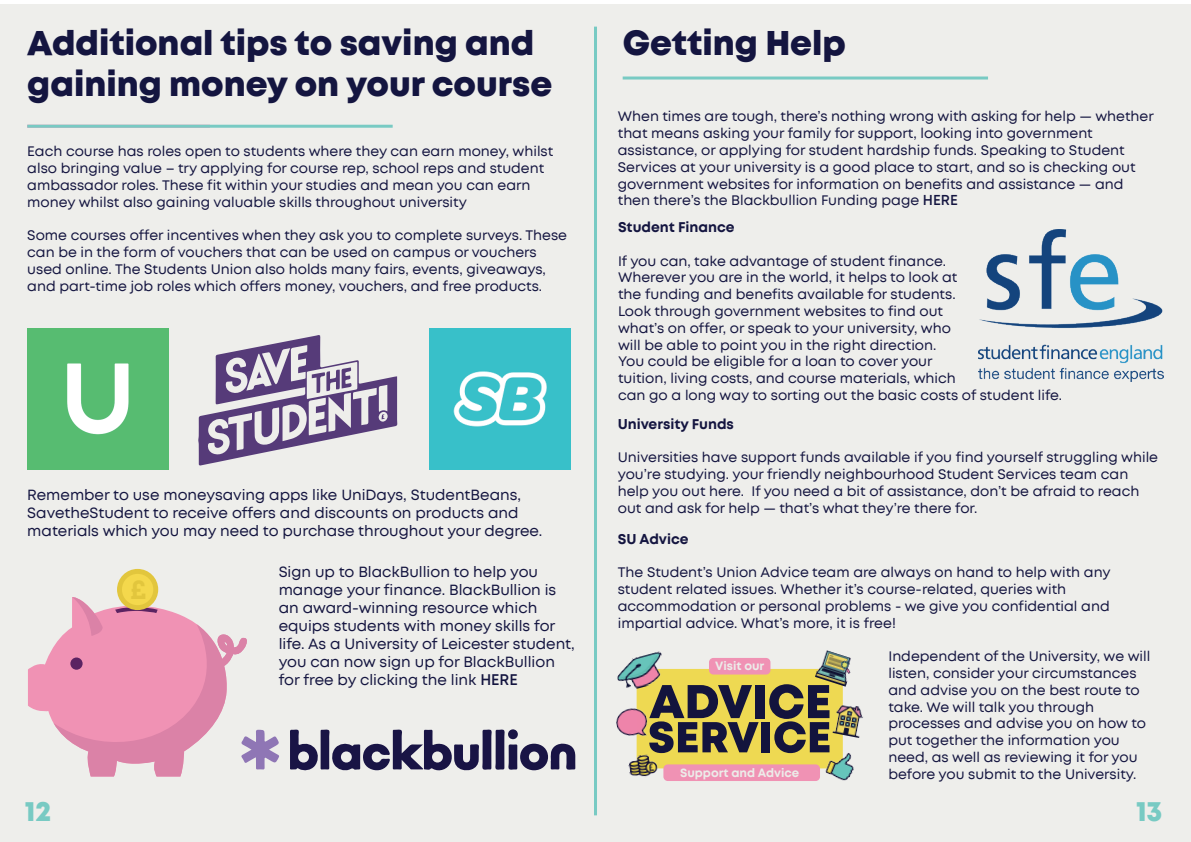
<style>
.page{position:relative;width:1191px;height:842px;background:#fff}
.page>*{position:absolute;margin:0;border:0;box-sizing:border-box;transform-origin:0 0}
.t1{font:800 34.1px/41px "Mont";color:#141540}
.t2{font:800 28px "Mont";color:#78cac3}
.t3{font:15px/18px "Mont";color:#141540}
.t4{font:14px/16.8px "Mont";color:#141540}
.t5{font:700 14px "Mont";color:#141540}
.t6{font:700 11.8px "Mont";color:#ecece9}
.s1{font-weight:600}
</style>
<div class="page">
<div style="left:0;top:4px;width:1191px;height:838px;background:#eeeeeb"></div>
<hr style="left:594px;top:27px;width:3px;height:788px;background:#78cac3">
<hr style="left:27px;top:125px;width:366px;height:3px;background:#78cac3">
<hr style="left:622px;top:77px;width:366px;height:3px;background:#78cac3">
<svg style="left:198px;top:335px;width:199px;height:131px"></svg>
<img style="left:429px;top:328px;width:142px;height:142px">
<img style="left:27px;top:328px;width:142px;height:142px">
<div style="left:117px;top:569px;width:41px;height:41px;background:#e2c63d;border-radius:50%"></div>
<div style="left:122px;top:574px;width:31px;height:31px;background:#f4d84c;border-radius:50%"></div>
<svg style="left:28px;top:596px;width:251px;height:180px"></svg>
<svg style="left:290px;top:729px;width:285px;height:42px"></svg>
<div style="left:508px;top:729px;width:10px;height:10px;background:#191445;border-radius:50%"></div>
<img style="left:978px;top:230px;width:185px;height:152px">
<div style="left:636px;top:669px;width:207px;height:99px;background:#eed952;border-radius:10px"></div>
<div style="left:755px;top:685px;width:9px;height:33px;background:#13143d"></div>
<svg style="left:659px;top:685px;width:99px;height:68px"></svg>
<div style="left:761px;top:722px;width:9px;height:30px;background:#13143d"></div>
<svg style="left:769px;top:684px;width:60px;height:69px"></svg>
<div style="left:709px;top:658px;width:61px;height:16px;background:#f092b4;border-radius:4px"></div>
<div style="left:663px;top:764px;width:157px;height:17px;background:#f092b4;border-radius:4px"></div>
<img style="left:815px;top:650px;width:36px;height:37px">
<img style="left:840px;top:659px;width:11px;height:16px">
<img style="left:617px;top:651px;width:51px;height:42px">
<img style="left:836px;top:703px;width:27px;height:26px">
<img style="left:628px;top:757px;width:32px;height:20px">
<img style="left:810px;top:729px;width:50px;height:52px">
<img style="left:616px;top:693px;width:43px;height:64px">
<h1 class="t1" style="left:27px;top:24px;width:526px">Additional tips to saving and gaining money on your course</h1>
<h1 class="t1" style="left:622px;top:24px;width:225px">Getting Help</h1>
<p class="t4" style="left:27px;top:144px;width:527px">Each course has roles open to students where they can earn money, whilst also bringing value – try applying for course rep, school reps and student ambassador roles. These fit within your studies and mean you can earn money whilst also gaining valuable skills throughout university</p>
<p class="t4" style="left:27px;top:228px;width:541px">Some courses offer incentives when they ask you to complete surveys. These can be in the form of vouchers that can be used on campus or vouchers used online. The Students Union also holds many fairs, events, giveaways, and part-time job roles which offers money, vouchers, and free products.</p>
<p class="t3" style="left:27px;top:487px;width:516px">Remember to use moneysaving apps like UniDays, StudentBeans,<br>SavetheStudent to receive offers and discounts on products and materials which you may need to purchase throughout your degree.</p>
<p class="t3" style="left:279px;top:563px;width:298px">Sign up to BlackBullion to help you manage your finance. BlackBullion is an award-winning resource which equips students with money skills for life. As a University of Leicester student, you can now sign up for BlackBullion for free by clicking the link <span class="s1">HERE</span></p>
<p class="t4" style="left:618px;top:109px;width:537px">When times are tough, there’s nothing wrong with asking for help — whether that means asking your family for support, looking into government assistance, or applying for student hardship funds. Speaking to Student Services at your university is a good place to start, and so is checking out government websites for information on benefits and assistance — and then there’s the Blackbullion Funding page <span class="s1">HERE</span></p>
<p class="t5" style="left:618px;top:220px;width:118px">Student Finance</p>
<p class="t4" style="left:618px;top:253px;width:445px">If you can, take advantage of student finance.<br>Wherever you are in the world, it helps to look at<br>the funding and benefits available for students.<br>Look through government websites to find out<br>what’s on offer, or speak to your university, who<br>will be able to point you in the right direction.<br>You could be eligible for a loan to cover your<br>tuition, living costs, and course materials, which<br>can go a long way to sorting out the basic costs of student life.</p>
<p class="t5" style="left:618px;top:417px;width:118px">University Funds</p>
<p class="t4" style="left:618px;top:449px;width:542px">Universities have support funds available if you find yourself struggling while you’re studying. your friendly neighbourhood Student Services team can help you out here. If you need a bit of assistance, don’t be afraid to reach out and ask for help — that’s what they’re there for.</p>
<p class="t5" style="left:618px;top:532px;width:72px">SU Advice</p>
<p class="t4" style="left:618px;top:564px;width:494px">The Student’s Union Advice team are always on hand to help with any student related issues. Whether it’s course-related, queries with accommodation or personal problems - we give you confidential and impartial advice. What’s more, it is free!</p>
<p class="t4" style="left:888px;top:648px;width:263px">Independent of the University, we will listen, consider your circumstances and advise you on the best route to take. We will talk you through processes and advise you on how to put together the information you need, as well as reviewing it for you before you submit to the University.</p>
<p class="t6" style="left:715px;top:660px;width:51px">Visit our</p>
<p class="t6" style="left:680px;top:767px;width:121px">Support and Advice</p>
<h2 class="t2" style="left:25px;top:797px;width:28px">12</h2>
<h2 class="t2" style="left:1136px;top:797px;width:28px">13</h2>
</div>
